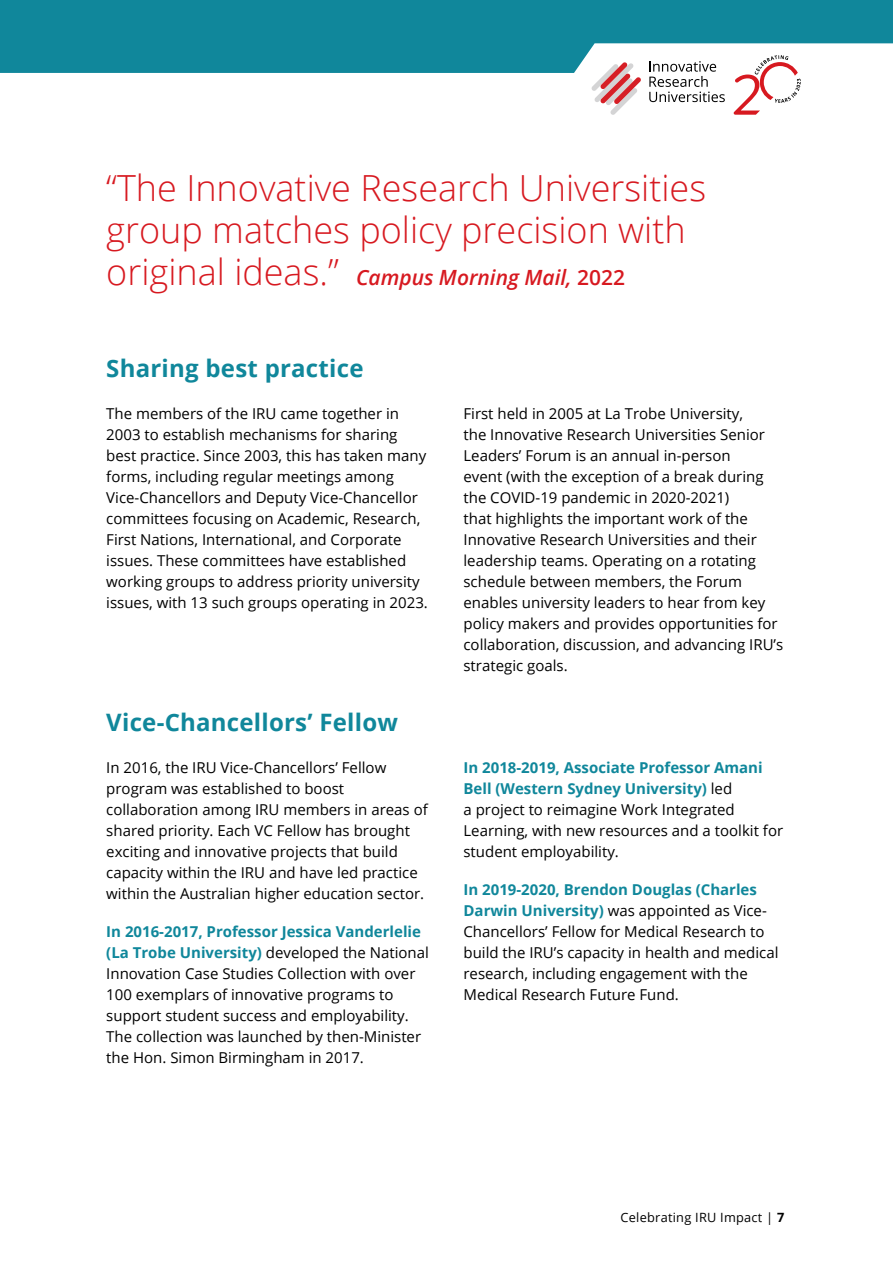
<style>
.page{position:relative;width:893px;height:1263px;background:#fff}
.page>*{position:absolute;margin:0;border:0;box-sizing:border-box;transform-origin:0 0}
.t1{font:300 36px/42px "Open Sans";color:#d71920}
.t2{font:700 24px "Open Sans";letter-spacing:.01em;color:#10879b}
.t3{font:italic 600 21px "Open Sans";color:#d71920}
.t4{font:15px/21px "Open Sans";color:#000}
.t5{font:12.75px "Open Sans";letter-spacing:.02em;color:#000}
.s1{font-weight:300;font-style:normal;font-size:36px}
.s2{font-style:normal}
.s3{font-weight:700;color:#10879b}
.s4{font-weight:700}
</style>
<div class="page">
<svg style="left:0;top:0;width:893px;height:73px;background:#2993a5"></svg>
<svg style="left:591px;top:62px;width:50px;height:53px"></svg>
<svg style="left:649px;top:61px;width:76px;height:41px"></svg>
<svg style="left:734px;top:55px;width:67px;height:60px"></svg>
<h1 class="t1" style="left:106px;top:166px;width:601px">“The Innovative Research Universities group matches policy precision with</h1>
<h3 class="t3" style="left:106px;top:263px;width:520px"><span class="s1">original ideas.”</span> Campus Morning Mail, <span class="s2">2022</span></h3>
<h2 class="t2" style="left:106px;top:351px;width:259px">Sharing best practice</h2>
<p class="t4" style="left:106px;top:403px;width:323px">The members of the IRU came together in 2003 to establish mechanisms for sharing best practice. Since 2003, this has taken many forms, including regular meetings among Vice-Chancellors and Deputy Vice-Chancellor committees focusing on Academic, Research, First Nations, International, and Corporate issues. These committees have established working groups to address priority university issues, with 13 such groups operating in 2023.</p>
<p class="t4" style="left:463px;top:403px;width:321px">First held in 2005 at La Trobe University,<br>the Innovative Research Universities Senior Leaders’ Forum is an annual in-person<br>event (with the exception of a break during the COVID-19 pandemic in 2020-2021)<br>that highlights the important work of the Innovative Research Universities and their leadership teams. Operating on a rotating schedule between members, the Forum enables university leaders to hear from key policy makers and provides opportunities for collaboration, discussion, and advancing IRU’s strategic goals.</p>
<h2 class="t2" style="left:106px;top:705px;width:293px">Vice-Chancellors’ Fellow</h2>
<p class="t4" style="left:106px;top:757px;width:323px">In 2016, the IRU Vice-Chancellors’ Fellow program was established to boost collaboration among IRU members in areas of shared priority. Each VC Fellow has brought exciting and innovative projects that build capacity within the IRU and have led practice within the Australian higher education sector.</p>
<p class="t4" style="left:106px;top:921px;width:324px"><span class="s3">In 2016-2017, Professor Jessica Vanderlelie (La Trobe University)</span> developed the National Innovation Case Studies Collection with over 100 exemplars of innovative programs to support student success and employability.<br>The collection was launched by then-Minister the Hon. Simon Birmingham in 2017.</p>
<p class="t4" style="left:463px;top:757px;width:321px"><span class="s3">In 2018-2019, Associate Professor Amani Bell (Western Sydney University)</span> led<br>a project to reimagine Work Integrated Learning, with new resources and a toolkit for student employability.</p>
<p class="t4" style="left:463px;top:879px;width:316px"><span class="s3">In 2019-2020, Brendon Douglas (Charles Darwin University)</span> was appointed as Vice-Chancellors’ Fellow for Medical Research to build the IRU’s capacity in health and medical research, including engagement with the Medical Research Future Fund.</p>
<p class="t5" style="left:621px;top:1208px;width:165px">Celebrating IRU Impact | <span class="s4">7</span></p>
</div>
